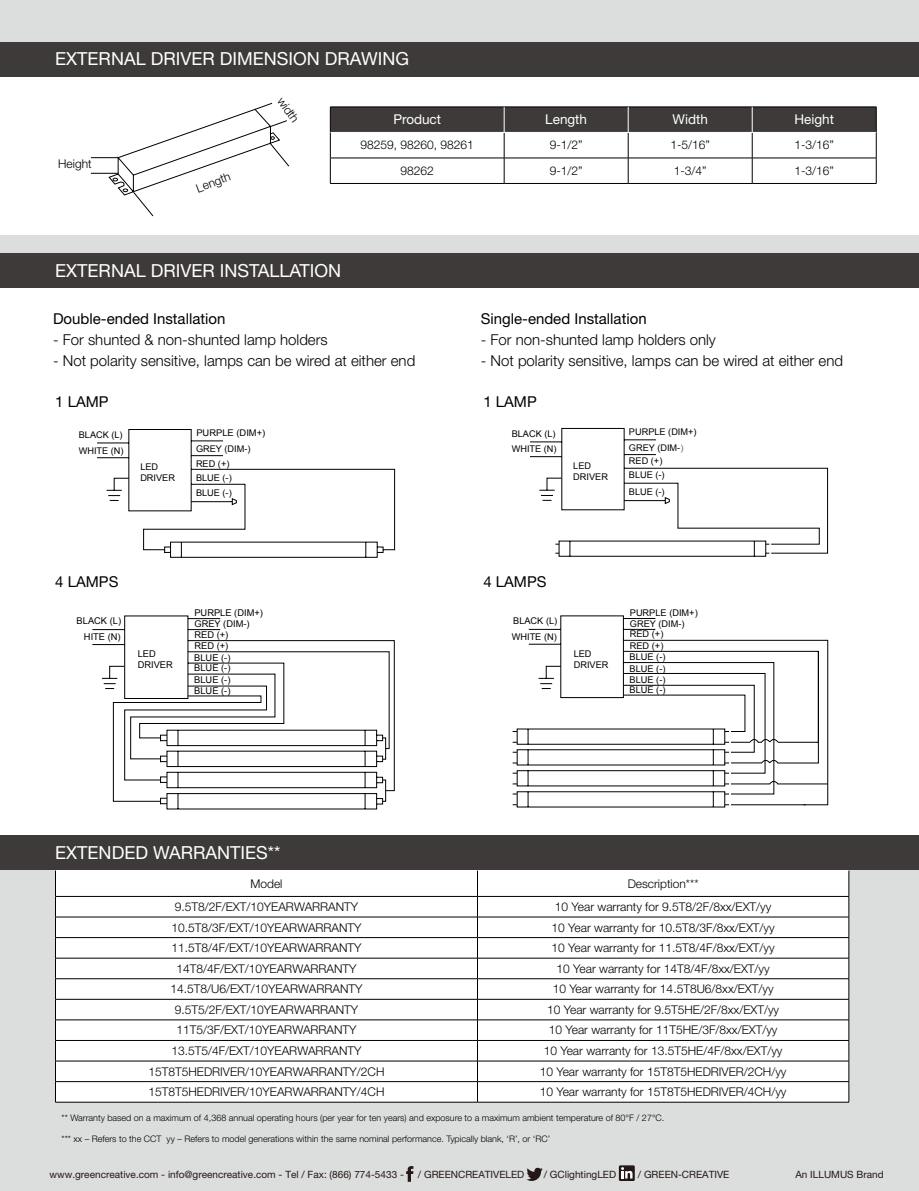
<style>
.page{position:relative;width:919px;height:1191px;background:#fff}
.page>*{position:absolute;margin:0;border:0;box-sizing:border-box;transform-origin:0 0}
.t1{font:18px "Helvetica Neue LT Pro";color:#fff}
.t2{font:300 15px "Helvetica Neue LT Pro";color:#000}
.t3{font:15px "Helvetica Neue LT Pro";color:#000}
.t4{font:13.5px "Helvetica Neue LT Pro";color:#fff}
.t5{font:300 12px "Helvetica Neue LT Pro";color:#000}
.t6{font:10.05px "Helvetica Neue LT Pro";color:#231815}
.t7{font:9.3px/11.2px "Arial";color:#000}
.t8{font:9.15px/10.9px "Arial";color:#000}
.t9{font:300 9px "Helvetica Neue LT Pro";color:#000}
.s1{font-family:"Arial"}
.s2{color:#6d6c6c}
</style>
<div class="page">
<div style="left:0;top:0;width:918px;height:1191px;background:#dcdddd"></div>
<div style="left:0;top:278px;width:918px;height:558px;background:#fff"></div>
<div style="left:0;top:72px;width:918px;height:163px;background:#fff"></div>
<div style="left:56px;top:870px;width:792px;height:129px;background:#fff"></div>
<div style="left:56px;top:1000px;width:792px;height:102px;background:#fff"></div>
<hr style="left:55px;top:896px;width:422px;height:1px;background:#000">
<hr style="left:477px;top:896px;width:372px;height:1px;background:#000">
<hr style="left:55px;top:916px;width:422px;height:1px;background:#000">
<hr style="left:477px;top:916px;width:372px;height:1px;background:#000">
<hr style="left:55px;top:937px;width:422px;height:1px;background:#000">
<hr style="left:477px;top:937px;width:372px;height:1px;background:#000">
<hr style="left:55px;top:958px;width:422px;height:1px;background:#000">
<hr style="left:477px;top:958px;width:372px;height:1px;background:#000">
<hr style="left:55px;top:978px;width:422px;height:1px;background:#000">
<hr style="left:477px;top:978px;width:372px;height:1px;background:#000">
<hr style="left:55px;top:999px;width:422px;height:1px;background:#000">
<hr style="left:477px;top:999px;width:372px;height:1px;background:#000">
<hr style="left:55px;top:1019px;width:422px;height:1px;background:#000">
<hr style="left:477px;top:1019px;width:372px;height:1px;background:#000">
<hr style="left:55px;top:1040px;width:422px;height:1px;background:#000">
<hr style="left:477px;top:1040px;width:372px;height:1px;background:#000">
<hr style="left:55px;top:1060px;width:422px;height:1px;background:#000">
<hr style="left:477px;top:1060px;width:372px;height:1px;background:#000">
<hr style="left:55px;top:1081px;width:422px;height:1px;background:#000">
<svg style="left:55px;top:870px;width:1px;height:232px"></svg>
<hr style="left:477px;top:1081px;width:372px;height:1px;background:#000">
<svg style="left:477px;top:870px;width:1px;height:232px"></svg>
<svg style="left:848px;top:870px;width:1px;height:232px"></svg>
<hr style="left:55px;top:1102px;width:422px;height:1px;background:#000">
<hr style="left:477px;top:1102px;width:372px;height:1px;background:#000">
<svg style="left:91px;top:103px;width:198px;height:113px"></svg>
<svg style="left:97px;top:429px;width:298px;height:48px"></svg>
<svg style="left:106px;top:477px;width:290px;height:81px"></svg>
<svg style="left:92px;top:615px;width:303px;height:194px"></svg>
<svg style="left:113px;top:651px;width:277px;height:151px"></svg>
<svg style="left:516px;top:615px;width:312px;height:192px"></svg>
<hr style="left:731px;top:804px;width:74px;height:1px;background:#000">
<hr style="left:777px;top:783px;width:50px;height:1px;background:#000">
<svg style="left:622px;top:650px;width:197px;height:135px"></svg>
<svg style="left:530px;top:428px;width:298px;height:129px"></svg>
<div style="left:0;top:43px;width:918px;height:34px;background:#3e3a39"></div>
<div style="left:0;top:254px;width:918px;height:34px;background:#3e3a39"></div>
<div style="left:0;top:836px;width:918px;height:34px;background:#3e3a39"></div>
<hr style="left:330px;top:183px;width:174px;height:1px;background:#000">
<hr style="left:504px;top:183px;width:124px;height:1px;background:#000">
<hr style="left:628px;top:183px;width:124px;height:1px;background:#000">
<hr style="left:752px;top:183px;width:124px;height:1px;background:#000">
<svg style="left:330px;top:107px;width:546px;height:76px"></svg>
<hr style="left:330px;top:132px;width:174px;height:1px;background:#fff">
<hr style="left:504px;top:132px;width:124px;height:1px;background:#fff">
<hr style="left:628px;top:132px;width:124px;height:1px;background:#fff">
<hr style="left:752px;top:132px;width:124px;height:1px;background:#fff">
<svg style="left:406px;top:1166px;width:7px;height:15px"></svg>
<svg style="left:526px;top:1167px;width:16px;height:14px"></svg>
<svg style="left:618px;top:1165px;width:16px;height:16px"></svg>
<svg style="left:621px;top:1167px;width:11px;height:11px"></svg>
<h1 class="t1" style="left:55px;top:48px;width:355px">EXTERNAL DRIVER DIMENSION DRAWING</h1>
<p class="t5" style="left:58px;top:157px;width:35px">Height</p>
<p class="t5" style="left:194px;top:182px;width:37px;rotate:-21deg">Length</p>
<p class="t5" style="left:286px;top:94px;width:29px;rotate:55deg">width</p>
<p class="t4" style="left:393px;top:111px;width:49px">Product</p>
<p class="t4" style="left:545px;top:111px;width:43px">Length</p>
<p class="t4" style="left:672px;top:111px;width:37px">Width</p>
<p class="t4" style="left:794px;top:111px;width:41px">Height</p>
<p class="t5" style="left:360px;top:138px;width:115px">98259, 98260, 98261</p>
<p class="t5" style="left:549px;top:138px;width:34px">9-1/2”</p>
<p class="t5" style="left:670px;top:138px;width:41px">1-5/16”</p>
<p class="t5" style="left:794px;top:138px;width:41px">1-3/16”</p>
<p class="t5" style="left:400px;top:163px;width:35px">98262</p>
<p class="t5" style="left:549px;top:163px;width:34px">9-1/2”</p>
<p class="t5" style="left:673px;top:163px;width:34px">1-3/4”</p>
<p class="t5" style="left:794px;top:163px;width:41px">1-3/16”</p>
<h1 class="t1" style="left:55px;top:259px;width:287px">EXTERNAL DRIVER INSTALLATION</h1>
<p class="t3" style="left:53px;top:309px;width:174px">Double-ended Installation</p>
<p class="t2" style="left:53px;top:331px;width:276px">- For shunted &amp; non-shunted lamp holders</p>
<p class="t2" style="left:53px;top:352px;width:364px">- Not polarity sensitive, lamps can be wired at either end</p>
<p class="t3" style="left:480px;top:309px;width:167px">Single-ended Installatio<span class="s1">n</span></p>
<p class="t2" style="left:480px;top:331px;width:237px">- For non-shunted lamp holders only</p>
<p class="t2" style="left:480px;top:352px;width:364px">- Not polarity sensitive, lamps can be wired at either end</p>
<p class="t3" style="left:55px;top:393px;width:55px">1 LAMP</p>
<p class="t3" style="left:483px;top:393px;width:55px">1 LAMP</p>
<p class="t8" style="left:79px;top:427px;width:46px;line-height:15.8px">BLACK (L)<br>WHITE (N)</p>
<p class="t8" style="left:196px;top:425px;width:71px;line-height:15.5px">PURPLE (DIM+)<br>GREY (DIM-)</p>
<p class="t8" style="left:196px;top:470px;width:37px;line-height:15.5px">BLUE (-)<br>BLUE (-)</p>
<p class="t8" style="left:140px;top:461px;width:36px">LED<br>DRIVER</p>
<p class="t8" style="left:196px;top:458px;width:35px">RED (+)</p>
<p class="t8" style="left:511px;top:426px;width:46px;line-height:15.8px">BLACK (L)<br>WHITE (N)</p>
<p class="t8" style="left:629px;top:424px;width:69px;line-height:15.5px">PURPLE (DIM+)<br>GREY (DIM-<span class="s2">)</span></p>
<p class="t8" style="left:629px;top:467px;width:37px;line-height:17px">BLUE (-)<br>BLUE (-)</p>
<p class="t8" style="left:629px;top:455px;width:35px">RED (+)</p>
<p class="t8" style="left:573px;top:460px;width:36px">LED<br>DRIVER</p>
<p class="t3" style="left:55px;top:572px;width:65px">4 LAMPS</p>
<p class="t3" style="left:483px;top:572px;width:65px">4 LAMPS</p>
<p class="t7" style="left:77px;top:613px;width:46px;line-height:15.9px;text-align:right">BLACK (L)<br>HITE (N)</p>
<p class="t7" style="left:194px;top:607px;width:70px">PURPLE (DIM+)<br>GREY (DIM-)</p>
<p class="t7" style="left:194px;top:652px;width:38px;line-height:10.1px">BLUE (-)<br>BLUE (-)</p>
<p class="t7" style="left:194px;top:674px;width:38px">BLUE (-)<br>BLUE (-)</p>
<p class="t7" style="left:194px;top:628px;width:35px;line-height:11.7px">RED (+)<br>RED (+)</p>
<p class="t7" style="left:138px;top:648px;width:37px">LED<br>DRIVER</p>
<p class="t8" style="left:511px;top:613px;width:47px;line-height:15.8px">BLACK (L)<br>WHITE (N)</p>
<p class="t8" style="left:629px;top:607px;width:69px">PURPLE (DIM+)<br>GREY (DIM-)</p>
<p class="t8" style="left:629px;top:651px;width:37px;line-height:12.1px">BLUE (-)<br>BLUE (-)</p>
<p class="t8" style="left:629px;top:674px;width:37px">BLUE (-)<br>BLUE (-)</p>
<p class="t8" style="left:629px;top:628px;width:35px;line-height:11.6px">RED (+)<br>RED (+)</p>
<p class="t8" style="left:573px;top:648px;width:36px">LED<br>DRIVER</p>
<h1 class="t1" style="left:55px;top:841px;width:227px">EXTENDED WARRANTIES**</h1>
<p class="t5" style="left:250px;top:876px;width:34px">Model</p>
<p class="t5" style="left:627px;top:876px;width:72px">Description***</p>
<p class="t5" style="left:175px;top:899px;width:185px">9.5T8/2F/EXT/10YEARWARRANTY</p>
<p class="t5" style="left:555px;top:899px;width:218px">10 Year warranty for 9.5T8/2F/8xx/EXT/yy</p>
<p class="t5" style="left:171px;top:920px;width:192px">10.5T8/3F/EXT/10YEARWARRANTY</p>
<p class="t5" style="left:551px;top:920px;width:224px">10 Year warranty for 10.5T8/3F/8xx/EXT/yy</p>
<p class="t5" style="left:171px;top:940px;width:192px">11.5T8/4F/EXT/10YEARWARRANTY</p>
<p class="t5" style="left:551px;top:940px;width:224px">10 Year warranty for 11.5T8/4F/8xx/EXT/yy</p>
<p class="t5" style="left:176px;top:961px;width:182px">14T8/4F/EXT/10YEARWARRANTY</p>
<p class="t5" style="left:556px;top:961px;width:214px">10 Year warranty for 14T8/4F/8xx/EXT/yy</p>
<p class="t5" style="left:170px;top:981px;width:193px">14.5T8/U6/EXT/10YEARWARRANTY</p>
<p class="t5" style="left:552px;top:981px;width:222px">10 Year warranty for 14.5T8U6/8xx/EXT/yy</p>
<p class="t5" style="left:175px;top:1002px;width:185px">9.5T5/2F/EXT/10YEARWARRANTY</p>
<p class="t5" style="left:547px;top:1002px;width:233px">10 Year warranty for 9.5T5HE/2F/8xx/EXT/yy</p>
<p class="t5" style="left:176px;top:1022px;width:182px">11T5/3F/EXT/10YEARWARRANTY</p>
<p class="t5" style="left:549px;top:1022px;width:230px">10 Year warranty for 11T5HE/3F/8xx/EXT/yy</p>
<p class="t5" style="left:171px;top:1043px;width:192px">13.5T5/4F/EXT/10YEARWARRANTY</p>
<p class="t5" style="left:544px;top:1043px;width:240px">10 Year warranty for 13.5T5HE/4F/8xx/EXT/yy</p>
<p class="t5" style="left:148px;top:1064px;width:237px">15T8T5HEDRIVER/10YEARWARRANTY/2CH</p>
<p class="t5" style="left:539px;top:1064px;width:248px">10 Year warranty for 15T8T5HEDRIVER/2CH/yy</p>
<p class="t5" style="left:148px;top:1084px;width:237px">15T8T5HEDRIVER/10YEARWARRANTY/4CH</p>
<p class="t5" style="left:539px;top:1084px;width:248px">10 Year warranty for 15T8T5HEDRIVER/4CH/yy</p>
<p class="t9" style="left:62px;top:1112px;width:604px">** Warranty based on a maximum of 4,368 annual operating hours (per year for ten years) and exposure to a maximum ambient temperature of 80°F / 27°C.</p>
<p class="t9" style="left:62px;top:1133px;width:490px">*** xx – Refers to the CCT yy – Refers to model generations within the same nominal performance. Typically blank, ‘R’, or ‘RC’</p>
<p class="t6" style="left:50px;top:1167px;width:356px">www.greencreative.com - info@greencreative.com - Tel / Fax: (866) 774-5433 -</p>
<p class="t6" style="left:418px;top:1167px;width:108px">/ GREENCREATIVELED</p>
<p class="t6" style="left:543px;top:1167px;width:74px">/ GClightingLED</p>
<p class="t6" style="left:638px;top:1167px;width:93px">/ GREEN-CREATIVE</p>
<p class="t6" style="left:795px;top:1167px;width:90px">An ILLUMUS Brand</p>
</div>
